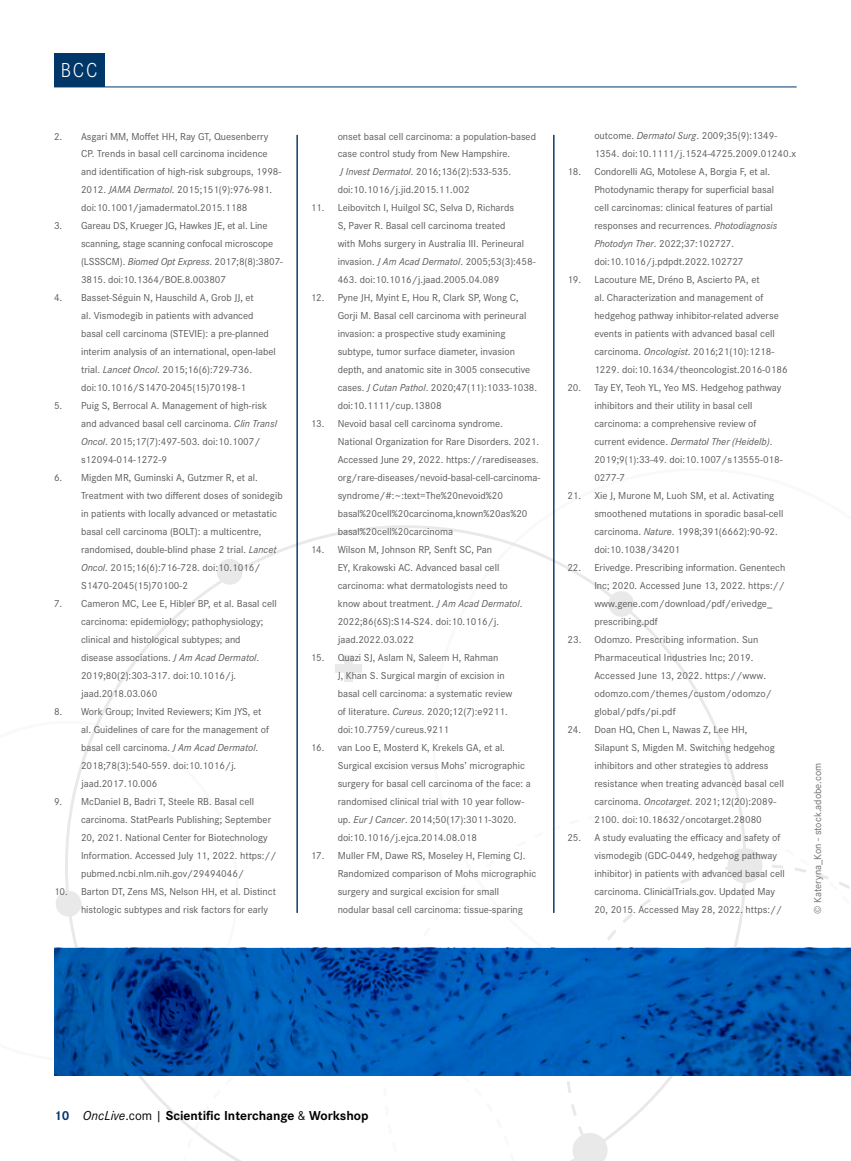
<style>
.page{position:relative;width:851px;height:1161px;background:#fff}
.page>*{position:absolute;margin:0;border:0;box-sizing:border-box;transform-origin:0 0}
.t1{font:300 21px "Corporate S";color:#fff;scale:.9 1}
.t2{font:700 13.5px "Corporate S";color:#000}
.t3{font:10.5px/18px "Corporate S";color:#58595b}
.t4{font:10.5px "Corporate S";color:#6d6e71}
.s1{font-style:italic}
.s2{color:#003768}
.s3{font-weight:400;font-style:italic}
.s4{font-weight:400}
</style>
<div class="page">
<hr style="left:54px;top:87px;width:742px;height:1px;background:#003768">
<div style="left:54px;top:53px;width:51px;height:34px;background:#003768"></div>
<svg style="left:98px;top:525px;width:333px;height:593px"></svg>
<svg style="left:383px;top:810px;width:48px;height:138px"></svg>
<svg style="left:415px;top:826px;width:16px;height:122px"></svg>
<svg style="left:510px;top:543px;width:210px;height:405px"></svg>
<svg style="left:54px;top:721px;width:185px;height:227px"></svg>
<svg style="left:95px;top:723px;width:29px;height:225px"></svg>
<svg style="left:178px;top:1076px;width:253px;height:85px"></svg>
<div style="left:727px;top:848px;width:35px;height:35px;background:#e9e9e9;border-radius:50%"></div>
<div style="left:217px;top:559px;width:26px;height:26px;background:#e9e9e9;border-radius:50%"></div>
<div style="left:56px;top:891px;width:25px;height:26px;background:#e9e9e9;border-radius:50%"></div>
<div style="left:608px;top:591px;width:26px;height:26px;background:#e9e9e9;border-radius:50%"></div>
<svg style="left:565px;top:864px;width:285px;height:297px"></svg>
<svg style="left:335px;top:655px;width:27px;height:27px"></svg>
<hr style="left:297px;top:135px;width:1px;height:778px;background:#003768">
<hr style="left:553px;top:135px;width:1px;height:778px;background:#003768">
<img style="left:54px;top:948px;width:796px;height:128px">
<hr style="left:850px;top:948px;width:1px;height:128px;background:#003768">
<h1 class="t1" style="left:61px;top:58px;width:42px">BCC</h1>
<p class="t3" style="left:81px;top:127px;width:202px;text-indent:-27px">2. Asgari MM, Moffet HH, Ray GT, Quesenberry CP. Trends in basal cell carcinoma incidence and identification of high-risk subgroups, 1998- 2012. <span class="s1">JAMA Dermatol</span>. 2015;151(9):976-981. doi:10.1001/jamadermatol.2015.1188</p>
<p class="t3" style="left:81px;top:217px;width:203px;text-indent:-27px">3. Gareau DS, Krueger JG, Hawkes JE, et al. Line scanning, stage scanning confocal microscope (LSSSCM). <span class="s1">Biomed Opt Express</span>. 2017;8(8):3807- 3815. doi:10.1364/BOE.8.003807</p>
<p class="t3" style="left:81px;top:289px;width:196px;text-indent:-27px">4. Basset-Séguin N, Hauschild A, Grob JJ, et<br>al. Vismodegib in patients with advanced basal cell carcinoma (STEVIE): a pre-planned interim analysis of an international, open-label trial. <span class="s1">Lancet Oncol</span>. 2015;16(6):729-736. doi:10.1016/S1470-2045(15)70198-1</p>
<p class="t3" style="left:81px;top:397px;width:197px;text-indent:-27px">5. Puig S, Berrocal A. Management of high-risk and advanced basal cell carcinoma. <span class="s1">Clin Transl Oncol</span>. 2015;17(7):497-503. doi:10.1007/ s12094-014-1272-9</p>
<p class="t3" style="left:81px;top:469px;width:203px;text-indent:-27px">6. Migden MR, Guminski A, Gutzmer R, et al.<br>Treatment with two different doses of sonidegib in patients with locally advanced or metastatic basal cell carcinoma (BOLT): a multicentre, randomised, double-blind phase 2 trial. <span class="s1">Lancet Oncol</span>. 2015;16(6):716-728. doi:10.1016/ S1470-2045(15)70100-2</p>
<p class="t3" style="left:81px;top:595px;width:197px;text-indent:-27px">7. Cameron MC, Lee E, Hibler BP, et al. Basal cell carcinoma: epidemiology; pathophysiology; clinical and histological subtypes; and<br>disease associations. <span class="s1">J Am Acad Dermatol</span>.<br>2019;80(2):303-317. doi:10.1016/j. jaad.2018.03.060</p>
<p class="t3" style="left:81px;top:703px;width:189px;text-indent:-27px">8. Work Group; Invited Reviewers; Kim JYS, et al. Guidelines of care for the management of basal cell carcinoma. <span class="s1">J Am Acad Dermatol</span>.<br>2018;78(3):540-559. doi:10.1016/j. jaad.2017.10.006</p>
<p class="t3" style="left:81px;top:793px;width:197px;text-indent:-27px">9. McDaniel B, Badri T, Steele RB. Basal cell carcinoma. StatPearls Publishing; September 20, 2021. National Center for Biotechnology Information. Accessed July 11, 2022. https:// pubmed.ncbi.nlm.nih.gov/29494046/</p>
<p class="t3" style="left:81px;top:883px;width:196px;text-indent:-27px">10. Barton DT, Zens MS, Nelson HH, et al. Distinct histologic subtypes and risk factors for early</p>
<p class="t3" style="left:338px;top:127px;width:200px">onset basal cell carcinoma: a population-based case control study from New Hampshire.<br><span class="s1">J Invest Dermatol</span>. 2016;136(2):533-535. doi:10.1016/j.jid.2015.11.002</p>
<p class="t3" style="left:338px;top:199px;width:199px;text-indent:-27px">11. Leibovitch I, Huilgol SC, Selva D, Richards<br>S, Paver R. Basal cell carcinoma treated<br>with Mohs surgery in Australia III. Perineural invasion. <span class="s1">J Am Acad Dermatol</span>. 2005;53(3):458- 463. doi:10.1016/j.jaad.2005.04.089</p>
<p class="t3" style="left:338px;top:289px;width:201px;text-indent:-27px">12. Pyne JH, Myint E, Hou R, Clark SP, Wong C, Gorji M. Basal cell carcinoma with perineural invasion: a prospective study examining subtype, tumor surface diameter, invasion depth, and anatomic site in 3005 consecutive cases. <span class="s1">J Cutan Pathol</span>. 2020;47(11):1033-1038. doi:10.1111/cup.13808</p>
<p class="t3" style="left:338px;top:415px;width:204px;text-indent:-27px">13. Nevoid basal cell carcinoma syndrome.<br>National Organization for Rare Disorders. 2021.<br>Accessed June 29, 2022. https://rarediseases. org/rare-diseases/nevoid-basal-cell-carcinoma&shy;syndrome/#:~:text=The%20nevoid%20 basal%20cell%20carcinoma,known%20as%20 basal%20cell%20carcinoma</p>
<p class="t3" style="left:338px;top:541px;width:186px;text-indent:-27px">14. Wilson M, Johnson RP, Senft SC, Pan<br>EY, Krakowski AC. Advanced basal cell carcinoma: what dermatologists need to know about treatment. <span class="s1">J Am Acad Dermatol</span>.<br>2022;86(6S):S14-S24. doi:10.1016/j. jaad.2022.03.022</p>
<p class="t3" style="left:338px;top:649px;width:176px;text-indent:-27px">15. Quazi SJ, Aslam N, Saleem H, Rahman<br>J, Khan S. Surgical margin of excision in basal cell carcinoma: a systematic review of literature. <span class="s1">Cureus</span>. 2020;12(7):e9211. doi:10.7759/cureus.9211</p>
<p class="t3" style="left:338px;top:739px;width:194px;text-indent:-27px">16. van Loo E, Mosterd K, Krekels GA, et al.<br>Surgical excision versus Mohs’ micrographic surgery for basal cell carcinoma of the face: a randomised clinical trial with 10 year follow&shy;up. <span class="s1">Eur J Cancer</span>. 2014;50(17):3011-3020. doi:10.1016/j.ejca.2014.08.018</p>
<p class="t3" style="left:338px;top:847px;width:200px;text-indent:-27px">17. Muller FM, Dawe RS, Moseley H, Fleming CJ.<br>Randomized comparison of Mohs micrographic surgery and surgical excision for small<br>nodular basal cell carcinoma: tissue-sparing</p>
<p class="t3" style="left:594px;top:127px;width:203px">outcome. <span class="s1">Dermatol Surg</span>. 2009;35(9):1349-<br>1354. doi:10.1111/j.1524-4725.2009.01240.x</p>
<p class="t3" style="left:594px;top:163px;width:184px;text-indent:-27px">18. Condorelli AG, Motolese A, Borgia F, et al.<br>Photodynamic therapy for superficial basal cell carcinomas: clinical features of partial responses and recurrences. <span class="s1">Photodiagnosis Photodyn Ther</span>. 2022;37:102727. doi:10.1016/j.pdpdt.2022.102727</p>
<p class="t3" style="left:594px;top:271px;width:195px;text-indent:-27px">19. Lacouture ME, Dréno B, Ascierto PA, et<br>al. Characterization and management of hedgehog pathway inhibitor-related adverse events in patients with advanced basal cell carcinoma. <span class="s1">Oncologist</span>. 2016;21(10):1218- 1229. doi:10.1634/theoncologist.2016-0186</p>
<p class="t3" style="left:594px;top:379px;width:190px;text-indent:-27px">20. Tay EY, Teoh YL, Yeo MS. Hedgehog pathway inhibitors and their utility in basal cell carcinoma: a comprehensive review of current evidence. <span class="s1">Dermatol Ther (Heidelb)</span>.<br>2019;9(1):33-49. doi:10.1007/s13555-018- 0277-7</p>
<p class="t3" style="left:594px;top:487px;width:190px;text-indent:-27px">21. Xie J, Murone M, Luoh SM, et al. Activating smoothened mutations in sporadic basal-cell carcinoma. <span class="s1">Nature</span>. 1998;391(6662):90-92. doi:10.1038/34201</p>
<p class="t3" style="left:594px;top:559px;width:192px;text-indent:-27px">22. Erivedge. Prescribing information. Genentech Inc; 2020. Accessed June 13, 2022. https:// www.gene.com/download/pdf/erivedge_ prescribing.pdf</p>
<p class="t3" style="left:594px;top:631px;width:179px;text-indent:-27px">23. Odomzo. Prescribing information. Sun Pharmaceutical Industries Inc; 2019.<br>Accessed June 13, 2022. https://www. odomzo.com/themes/custom/odomzo/ global/pdfs/pi.pdf</p>
<p class="t3" style="left:594px;top:721px;width:191px;text-indent:-27px">24. Doan HQ, Chen L, Nawas Z, Lee HH, Silapunt S, Migden M. Switching hedgehog inhibitors and other strategies to address resistance when treating advanced basal cell carcinoma. <span class="s1">Oncotarget</span>. 2021;12(20):2089- 2100. doi:10.18632/oncotarget.28080</p>
<p class="t3" style="left:594px;top:829px;width:192px;text-indent:-27px">25. A study evaluating the efficacy and safety of vismodegib (GDC-0449, hedgehog pathway inhibitor) in patients with advanced basal cell carcinoma. ClinicalTrials.gov. Updated May 20, 2015. Accessed May 28, 2022. https://</p>
<p class="t4" style="left:811px;top:914px;width:152px;rotate:-90deg">© Kateryna_Kon - stock.adobe.com</p>
<p class="t2" style="left:54px;top:1107px;width:316px"><span class="s2">10</span> <span class="s3">OncLive</span><span class="s4">.com |</span> Scientific Interchange <span class="s4">&amp;</span> Workshop</p>
</div>
